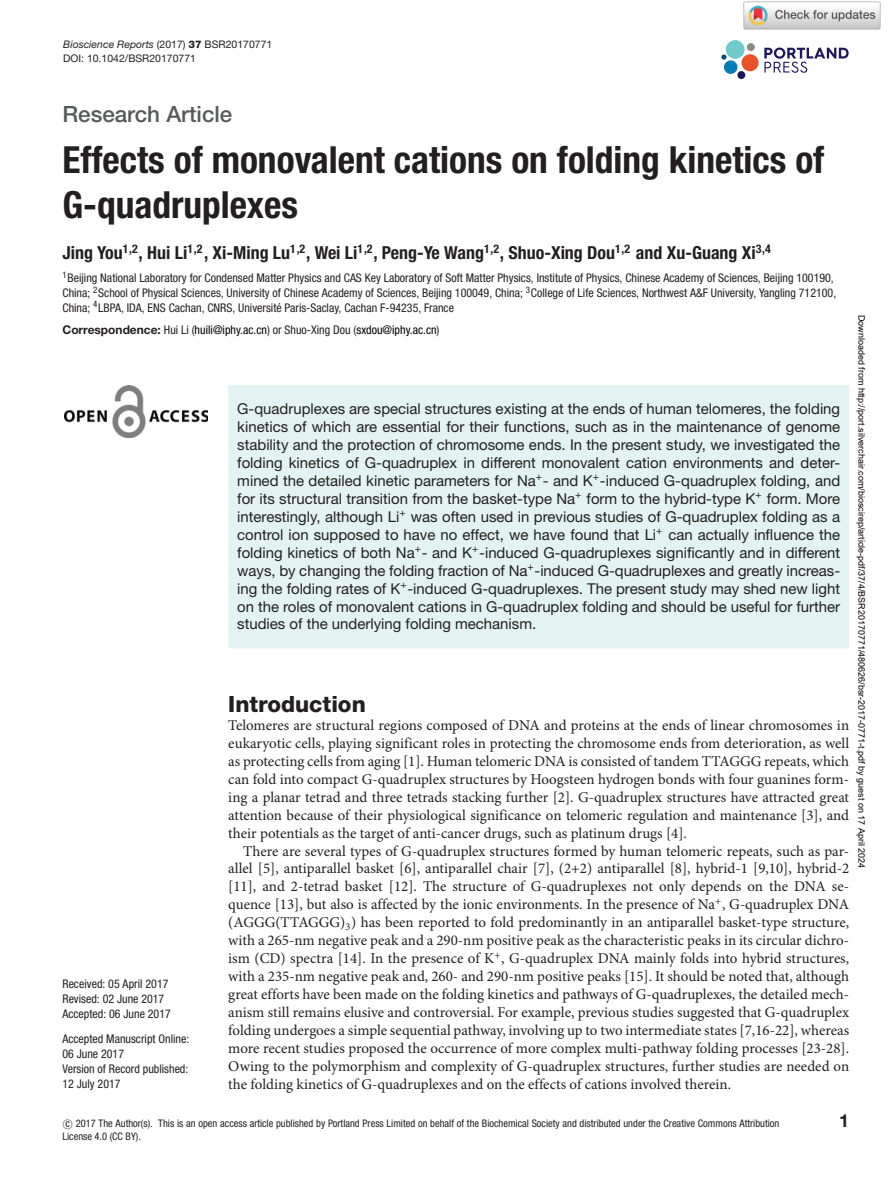
<style>
.page{position:relative;width:893px;height:1183px;background:#fff}
.page>*{position:absolute;margin:0;border:0;box-sizing:border-box;transform-origin:0 0}
.t1{font:700 condensed 37.35px/44.8px "Helvetica Neue LT Std";color:#231f20}
.t2{font:500 22.35px "Helvetica Neue LT Std";color:#58595b}
.t3{font:800 22.35px "Helvetica Neue LT Std";color:#231f20}
.t4{font:700 condensed 18px "Helvetica Neue LT Std";color:#231f20}
.t5{font:700 18px "Helvetica Neue LT Std";color:#231f20}
.t6{font:15px/18px "Minion Pro";color:#231f20;text-align:justify}
.t7{font:15px/18px "Helvetica Neue LT Std";color:#231f20;text-align:justify}
.t8{font:condensed 12px/15px "Helvetica Neue LT Std";color:#231f20}
.t9{font:condensed 12px/22.6px "Helvetica Neue LT Std";color:#000}
.t10{font:condensed 10.5px/13.5px "Helvetica Neue LT Std";color:#231f20}
.t11{font:10.5px/13.5px "Helvetica Neue LT Std";color:#231f20}
.t12{font:9px "Arial";color:#000}
.s1{font-style:italic}
.s2{font-weight:800}
.s3{color:#231f20}
.s4{font-weight:700;font-stretch:normal;color:#231f20}
.s5{font-family:"CMSY10";font-stretch:normal}
</style>
<div class="page">
<svg style="left:764px;top:48px;width:85px;height:25px"></svg>
<div style="left:726px;top:40px;width:18px;height:19px;background:#70cacb;border-radius:50%"></div>
<div style="left:741px;top:54px;width:18px;height:17px;background:#ea5329;border-radius:50%"></div>
<div style="left:724px;top:60px;width:13px;height:14px;background:#007db5;border-radius:50%"></div>
<div style="left:737px;top:71px;width:8px;height:8px;background:#1d1760;border-radius:50%"></div>
<div style="left:747px;top:43px;width:8px;height:8px;background:#888c85;border-radius:50%"></div>
<svg style="left:721px;top:54px;width:5px;height:6px"></svg>
<img style="left:65px;top:385px;width:143px;height:52px">
<div style="left:228px;top:385px;width:621px;height:263px;background:#e2f3f1"></div>
<img style="left:743px;top:1px;width:138px;height:29px">
<p class="t11" style="left:63px;top:39px;width:211px"><span class="s1">Bioscience Reports</span> (2017) <span class="s2">37</span> BSR20170771<br>DOI: 10.1042/BSR20170771</p>
<h2 class="t2" style="left:62px;top:106px;width:171px">Research Article</h2>
<h1 class="t1" style="left:62px;top:140px;width:763px">Effects of monovalent cations on folding kinetics of<br>G-quadruplexes</h1>
<p class="t4" style="left:62px;top:246px;width:710px">Jing You<sup>1,2</sup>, Hui Li<sup>1,2</sup> , Xi-Ming Lu<sup>1,2</sup>, Wei Li<sup>1,2</sup>, Peng-Ye Wang<sup>1,2</sup>, Shuo-Xing Dou<sup>1,2</sup> and Xu-Guang Xi<sup>3,4</sup></p>
<p class="t8" style="left:62px;top:271px;width:775px"><sup>1</sup>Beijing National Laboratory for Condensed Matter Physics and CAS Key Laboratory of Soft Matter Physics, Institute of Physics, Chinese Academy of Sciences, Beijing 100190,<br>China; <sup>2</sup>School of Physical Sciences, University of Chinese Academy of Sciences, Beijing 100049, China; <sup>3</sup>College of Life Sciences, Northwest A&amp;F University, Yangling 712100,<br>China; <sup>4</sup>LBPA, IDA, ENS Cachan, CNRS, Universite Paris-Saclay, Cachan F-94235, France</p>
<p class="t9" style="left:62px;top:297px;width:379px;text-indent:215px"><span class="s3">´<br></span><span class="s4">Correspondence:</span> <span class="s3">Hui Li (</span>huili@iphy.ac.cn<span class="s3">) or Shuo-Xing Dou (</span>sxdou@iphy.ac.cn<span class="s3">)</span></p>
<p class="t12" style="left:865px;top:314px;width:555px;rotate:90deg">Downloaded from http://port.silverchair.com/bioscirep/article-pdf/37/4/BSR20170771/480626/bsr-2017-0771-t.pdf by guest on 17 April 2024</p>
<p class="t7" style="left:237px;top:401px;width:604px">G-quadruplexes are special structures existing at the ends of human telomeres, the folding kinetics of which are essential for their functions, such as in the maintenance of genome stability and the protection of chromosome ends. In the present study, we investigated the folding kinetics of G-quadruplex in different monovalent cation environments and deter&shy;mined the detailed kinetic parameters for Na<sup>+</sup>- and K<sup>+</sup>-induced G-quadruplex folding, and for its structural transition from the basket-type Na<sup>+</sup> form to the hybrid-type K<sup>+</sup> form. More interestingly, although Li<sup>+</sup> was often used in previous studies of G-quadruplex folding as a control ion supposed to have no effect, we have found that Li<sup>+</sup> can actually influence the folding kinetics of both Na<sup>+</sup>- and K<sup>+</sup>-induced G-quadruplexes significantly and in different ways, by changing the folding fraction of Na<sup>+</sup>-induced G-quadruplexes and greatly increas&shy;ing the folding rates of K<sup>+</sup>-induced G-quadruplexes. The present study may shed new light on the roles of monovalent cations in G-quadruplex folding and should be useful for further studies of the underlying folding mechanism.</p>
<h2 class="t3" style="left:228px;top:695px;width:139px">Introduction</h2>
<p class="t6" style="left:228px;top:717px;width:622px">Telomeres are structural regions composed of DNA and proteins at the ends of linear chromosomes in eukaryotic cells, playing significant roles in protecting the chromosome ends from deterioration, as well as protecting cells from aging [1]. Human telomeric DNA is consisted of tandem TTAGGG repeats, which can fold into compact G-quadruplex structures by Hoogsteen hydrogen bonds with four guanines form&shy;ing a planar tetrad and three tetrads stacking further [2]. G-quadruplex structures have attracted great attention because of their physiological significance on telomeric regulation and maintenance [3], and their potentials as the target of anti-cancer drugs, such as platinum drugs [4].</p>
<p class="t6" style="left:228px;top:842px;width:622px;text-indent:15px">There are several types of G-quadruplex structures formed by human telomeric repeats, such as par&shy;allel [5], antiparallel basket [6], antiparallel chair [7], (2+2) antiparallel [8], hybrid-1 [9,10], hybrid-2 [11], and 2-tetrad basket [12]. The structure of G-quadruplexes not only depends on the DNA se&shy;quence [13], but also is affected by the ionic environments. In the presence of Na<sup>+</sup>, G-quadruplex DNA (AGGG(TTAGGG)<sub>3</sub>) has been reported to fold predominantly in an antiparallel basket-type structure, with a 265-nm negative peak and a 290-nm positive peak as the characteristic peaks in its circular dichro&shy;ism (CD) spectra [14]. In the presence of K<sup>+</sup>, G-quadruplex DNA mainly folds into hybrid structures, with a 235-nm negative peak and, 260- and 290-nm positive peaks [15]. It should be noted that, although great efforts have been made on the folding kinetics and pathways of G-quadruplexes, the detailed mech&shy;anism still remains elusive and controversial. For example, previous studies suggested that G-quadruplex folding undergoes a simple sequential pathway, involving up to two intermediate states [7,16-22], whereas more recent studies proposed the occurrence of more complex multi-pathway folding processes [23-28].<br>Owing to the polymorphism and complexity of G-quadruplex structures, further studies are needed on the folding kinetics of G-quadruplexes and on the effects of cations involved therein.</p>
<p class="t10" style="left:62px;top:1117px;width:718px"><span class="s5">-</span>c 2017 The Author(s). This is an open access article published by Portland Press Limited on behalf of the Biochemical Society and distributed under the Creative Commons Attribution<br>License 4.0 (CC BY).</p>
<p class="t5" style="left:839px;top:1113px;width:11px">1</p>
<p class="t8" style="left:62px;top:976px;width:110px">Received: 05 April 2017<br>Revised: 02 June 2017<br>Accepted: 06 June 2017</p>
<p class="t8" style="left:62px;top:1032px;width:128px">Accepted Manuscript Online:<br>06 June 2017<br>Version of Record published:<br>12 July 2017</p>
</div>
